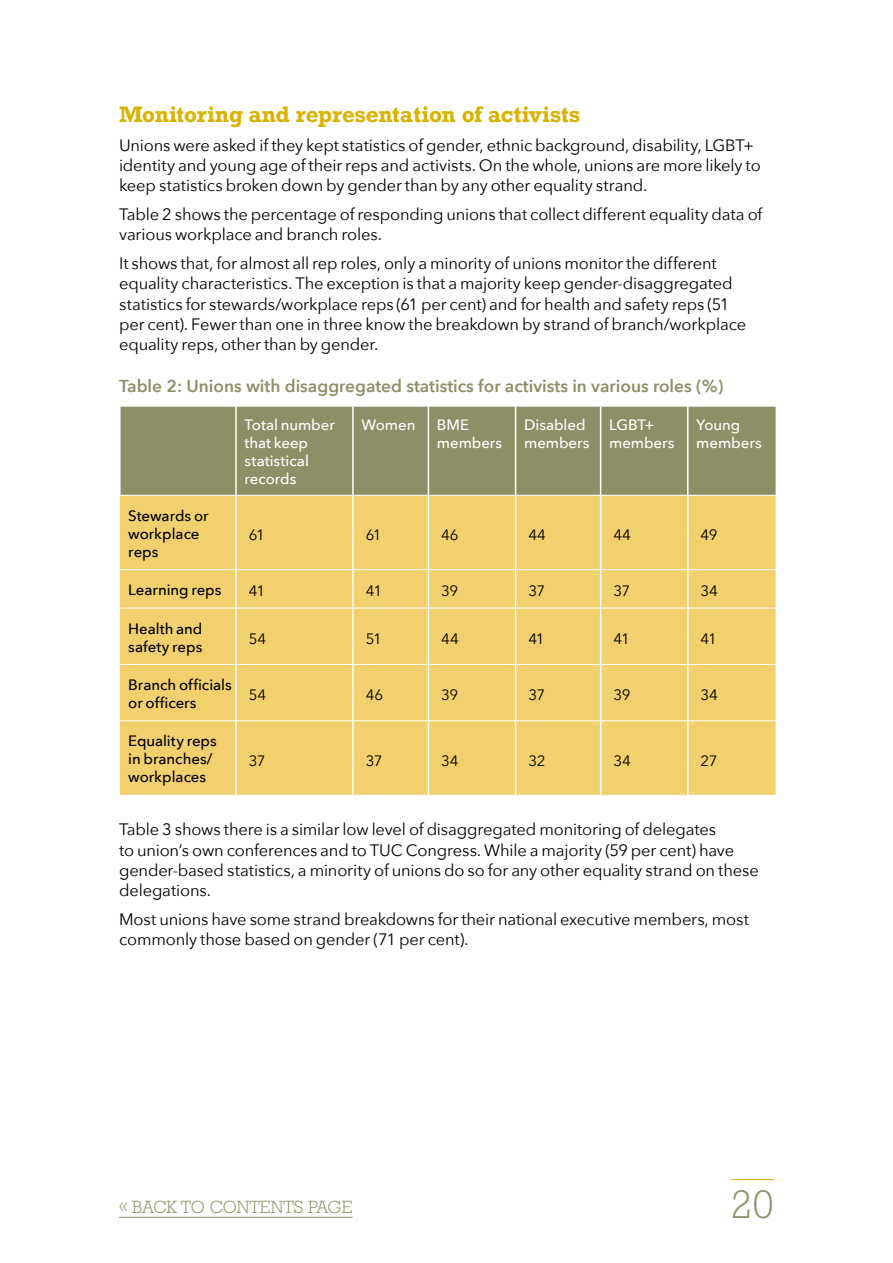
<style>
.page{position:relative;width:893px;height:1263px;background:#fff}
.page>*{position:absolute;margin:0;border:0;box-sizing:border-box;transform-origin:0 0}
.t1{font:300 40.5px "Rockwell Std";color:#8e8f66}
.t2{font:700 21px "Rockwell";letter-spacing:-.01em;color:#dab300}
.t3{font:300 18px "Rockwell Std";color:#8e8f66}
.Charts{font:600 17.25px "Avenir Next";color:#8e8f66}
.Text{font:16.5px/20.2px "Avenir Next";letter-spacing:-.01em;color:#000}
.Table_bold{font:500 15px/18px "Avenir Next";letter-spacing:-.005em;color:#000}
.Table_header{font:500 15px/18px "Avenir Next";letter-spacing:-.005em;color:#fff}
.Table_text{font:15px "Avenir Next";letter-spacing:-.03em;color:#000}
</style>
<div class="page">
<hr style="left:731px;top:1179px;width:43px;height:1px;background:#dab300">
<hr style="left:119px;top:1217px;width:234px;height:1px;background:#8e8f66">
<div style="left:121px;top:407px;width:655px;height:88px;background:#8e8f66"></div>
<div style="left:120px;top:496px;width:656px;height:299px;background:#f2d06d"></div>
<hr style="left:428px;top:407px;width:1px;height:88px;background:#fff">
<hr style="left:600px;top:407px;width:1px;height:88px;background:#fff">
<hr style="left:687px;top:407px;width:2px;height:88px;background:#fff">
<hr style="left:352px;top:496px;width:2px;height:73px;background:#fff">
<hr style="left:428px;top:496px;width:1px;height:73px;background:#fff">
<hr style="left:515px;top:496px;width:1px;height:73px;background:#fff">
<hr style="left:600px;top:496px;width:1px;height:73px;background:#fff">
<hr style="left:687px;top:496px;width:2px;height:73px;background:#fff">
<hr style="left:515px;top:570px;width:1px;height:38px;background:#fff">
<hr style="left:600px;top:570px;width:1px;height:38px;background:#fff">
<hr style="left:687px;top:570px;width:2px;height:38px;background:#fff">
<hr style="left:352px;top:608px;width:2px;height:56px;background:#fff">
<hr style="left:428px;top:608px;width:1px;height:56px;background:#fff">
<hr style="left:515px;top:608px;width:1px;height:56px;background:#fff">
<hr style="left:600px;top:608px;width:1px;height:56px;background:#fff">
<hr style="left:687px;top:608px;width:2px;height:56px;background:#fff">
<hr style="left:352px;top:665px;width:2px;height:55px;background:#fff">
<hr style="left:428px;top:665px;width:1px;height:55px;background:#fff">
<hr style="left:515px;top:665px;width:1px;height:55px;background:#fff">
<hr style="left:600px;top:665px;width:1px;height:55px;background:#fff">
<hr style="left:687px;top:665px;width:2px;height:55px;background:#fff">
<hr style="left:352px;top:721px;width:2px;height:74px;background:#fff">
<hr style="left:428px;top:721px;width:1px;height:74px;background:#fff">
<hr style="left:515px;top:721px;width:1px;height:74px;background:#fff">
<hr style="left:600px;top:721px;width:1px;height:74px;background:#fff">
<hr style="left:687px;top:721px;width:2px;height:74px;background:#fff">
<hr style="left:236px;top:569px;width:117px;height:1px;background:#fff">
<hr style="left:428px;top:569px;width:88px;height:1px;background:#fff">
<hr style="left:516px;top:569px;width:85px;height:1px;background:#fff">
<hr style="left:601px;top:569px;width:87px;height:1px;background:#fff">
<hr style="left:688px;top:569px;width:88px;height:1px;background:#fff">
<hr style="left:236px;top:608px;width:117px;height:1px;background:#fff">
<hr style="left:428px;top:608px;width:88px;height:1px;background:#fff">
<hr style="left:516px;top:608px;width:85px;height:1px;background:#fff">
<hr style="left:601px;top:608px;width:87px;height:1px;background:#fff">
<hr style="left:688px;top:608px;width:88px;height:1px;background:#fff">
<hr style="left:236px;top:664px;width:117px;height:1px;background:#fff">
<hr style="left:353px;top:664px;width:75px;height:1px;background:#fff">
<hr style="left:428px;top:664px;width:88px;height:1px;background:#fff">
<hr style="left:516px;top:664px;width:85px;height:1px;background:#fff">
<hr style="left:601px;top:664px;width:87px;height:1px;background:#fff">
<hr style="left:688px;top:664px;width:88px;height:1px;background:#fff">
<hr style="left:236px;top:720px;width:117px;height:1px;background:#fff">
<hr style="left:353px;top:720px;width:75px;height:1px;background:#fff">
<hr style="left:428px;top:720px;width:88px;height:1px;background:#fff">
<hr style="left:516px;top:720px;width:85px;height:1px;background:#fff">
<hr style="left:601px;top:720px;width:87px;height:1px;background:#fff">
<hr style="left:688px;top:720px;width:88px;height:1px;background:#fff">
<hr style="left:235px;top:570px;width:2px;height:38px;background:#fff">
<hr style="left:235px;top:721px;width:2px;height:74px;background:#fff">
<hr style="left:353px;top:569px;width:75px;height:1px;background:#fff">
<hr style="left:353px;top:608px;width:75px;height:1px;background:#fff">
<hr style="left:352px;top:570px;width:2px;height:38px;background:#fff">
<hr style="left:428px;top:570px;width:1px;height:38px;background:#fff">
<hr style="left:120px;top:569px;width:116px;height:1px;background:#fff">
<hr style="left:235px;top:496px;width:2px;height:73px;background:#fff">
<hr style="left:515px;top:407px;width:1px;height:88px;background:#fff">
<hr style="left:235px;top:407px;width:2px;height:88px;background:#fff">
<hr style="left:352px;top:407px;width:2px;height:88px;background:#fff">
<hr style="left:235px;top:665px;width:2px;height:55px;background:#fff">
<hr style="left:120px;top:720px;width:116px;height:1px;background:#fff">
<hr style="left:120px;top:608px;width:116px;height:1px;background:#fff">
<hr style="left:120px;top:664px;width:116px;height:1px;background:#fff">
<hr style="left:235px;top:608px;width:2px;height:56px;background:#fff">
<p class="t2" style="left:119px;top:101px;width:462px">Monitoring and representation of activists</p>
<p class="Text" style="left:119px;top:134px;width:643px">Unions were asked if they kept statistics of gender, ethnic background, disability, LGBT+ identity and young age of their reps and activists. On the whole, unions are more likely to keep statistics broken down by gender than by any other equality strand.</p>
<p class="Text" style="left:119px;top:204px;width:645px">Table 2 shows the percentage of responding unions that collect different equality data of various workplace and branch roles.</p>
<p class="Text" style="left:119px;top:253px;width:629px">It shows that, for almost all rep roles, only a minority of unions monitor the different equality characteristics. The exception is that a majority keep gender-disaggregated statistics for stewards/workplace reps (61 per cent) and for health and safety reps (51 per cent). Fewer than one in three know the breakdown by strand of branch/workplace equality reps, other than by gender.</p>
<p class="Charts" style="left:119px;top:371px;width:606px">Table 2: Unions with disaggregated statistics for activists in various roles (%)</p>
<p class="Table_header" style="left:244px;top:415px;width:92px">Total number that keep statistical records</p>
<p class="Table_header" style="left:361px;top:415px;width:55px">Women</p>
<p class="Table_header" style="left:437px;top:415px;width:67px">BME members</p>
<p class="Table_header" style="left:524px;top:415px;width:67px">Disabled members</p>
<p class="Table_header" style="left:609px;top:415px;width:67px">LGBT+ members</p>
<p class="Table_header" style="left:696px;top:415px;width:67px">Young members</p>
<p class="Table_bold" style="left:128px;top:506px;width:82px">Stewards or workplace reps</p>
<p class="Table_text" style="left:249px;top:522px;width:17px">61</p>
<p class="Table_text" style="left:366px;top:522px;width:17px">61</p>
<p class="Table_text" style="left:441px;top:522px;width:19px">46</p>
<p class="Table_text" style="left:528px;top:522px;width:19px">44</p>
<p class="Table_text" style="left:613px;top:522px;width:19px">44</p>
<p class="Table_text" style="left:701px;top:522px;width:18px">49</p>
<p class="Table_bold" style="left:128px;top:581px;width:95px">Learning reps</p>
<p class="Table_text" style="left:249px;top:578px;width:18px">41</p>
<p class="Table_text" style="left:366px;top:578px;width:18px">41</p>
<p class="Table_text" style="left:441px;top:578px;width:19px">39</p>
<p class="Table_text" style="left:528px;top:578px;width:18px">37</p>
<p class="Table_text" style="left:613px;top:578px;width:18px">37</p>
<p class="Table_text" style="left:701px;top:578px;width:19px">34</p>
<p class="Table_bold" style="left:128px;top:619px;width:76px">Health and safety reps</p>
<p class="Table_text" style="left:249px;top:626px;width:19px">54</p>
<p class="Table_text" style="left:366px;top:626px;width:18px">51</p>
<p class="Table_text" style="left:441px;top:626px;width:19px">44</p>
<p class="Table_text" style="left:528px;top:626px;width:18px">41</p>
<p class="Table_text" style="left:613px;top:626px;width:18px">41</p>
<p class="Table_text" style="left:701px;top:626px;width:18px">41</p>
<p class="Table_bold" style="left:128px;top:675px;width:105px">Branch officials or officers</p>
<p class="Table_text" style="left:249px;top:682px;width:19px">54</p>
<p class="Table_text" style="left:366px;top:682px;width:19px">46</p>
<p class="Table_text" style="left:441px;top:682px;width:19px">39</p>
<p class="Table_text" style="left:528px;top:682px;width:18px">37</p>
<p class="Table_text" style="left:613px;top:682px;width:19px">39</p>
<p class="Table_text" style="left:701px;top:682px;width:19px">34</p>
<p class="Table_bold" style="left:128px;top:732px;width:90px">Equality reps in branches/ workplaces</p>
<p class="Table_text" style="left:249px;top:748px;width:18px">37</p>
<p class="Table_text" style="left:366px;top:748px;width:18px">37</p>
<p class="Table_text" style="left:441px;top:748px;width:19px">34</p>
<p class="Table_text" style="left:528px;top:748px;width:19px">32</p>
<p class="Table_text" style="left:613px;top:748px;width:19px">34</p>
<p class="Table_text" style="left:701px;top:748px;width:18px">27</p>
<p class="Text" style="left:119px;top:819px;width:641px">Table 3 shows there is a similar low level of disaggregated monitoring of delegates<br>to union’s own conferences and to TUC Congress. While a majority (59 per cent) have gender-based statistics, a minority of unions do so for any other equality strand on these delegations.</p>
<p class="Text" style="left:119px;top:908px;width:631px">Most unions have some strand breakdowns for their national executive members, most commonly those based on gender (71 per cent).</p>
<p class="t3" style="left:119px;top:1196px;width:235px">« BACK TO CONTENTS PAGE</p>
<h1 class="t1" style="left:731px;top:1181px;width:45px">20</h1>
</div>
